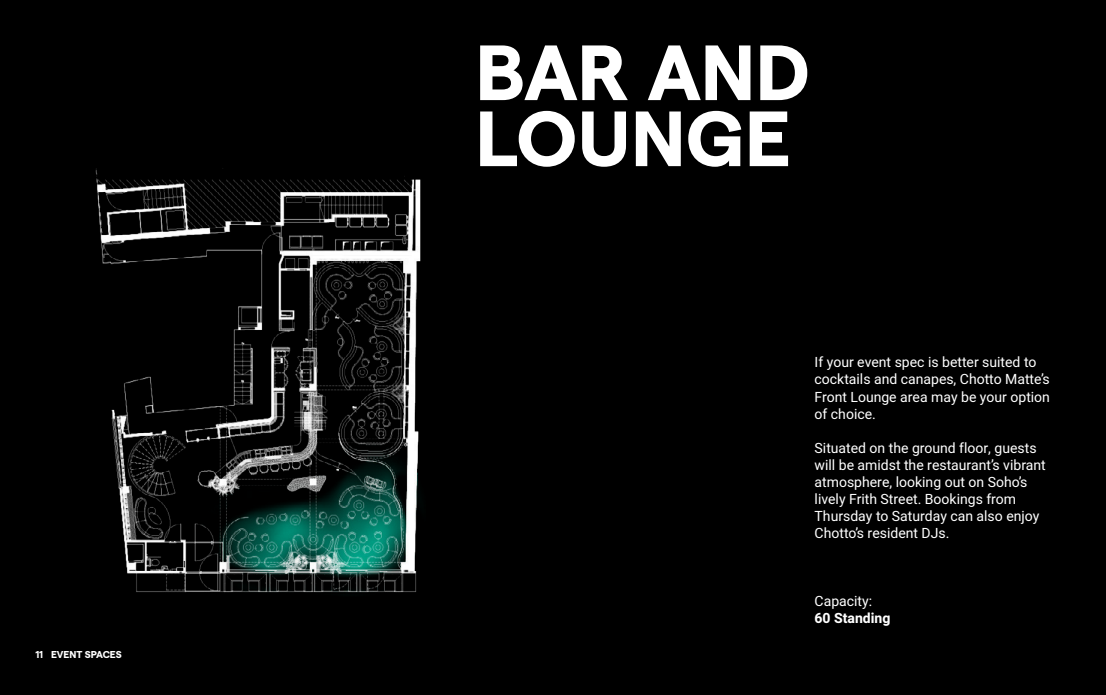
<style>
.page{position:relative;width:1106px;height:695px;background:#fff}
.page>*{position:absolute;margin:0;border:0;box-sizing:border-box;transform-origin:0 0}
.t1{font:700 78px/66px "Matter";color:#fff}
.t2{font:14px/17px "Heebo";color:#fff}
.t3{font:700 14px "Heebo";color:#fff}
.t4{font:700 10px "Matter";color:#fff}
</style>
<div class="page">
<div style="left:0;top:0;width:1106px;height:694px;background:#000"></div>
<img style="left:95px;top:168px;width:326px;height:425px">
<p class="t4" style="left:35px;top:647px;width:88px">11 EVENT SPACES</p>
<h1 class="t1" style="left:475px;top:33px;width:336px">BAR AND<br>LOUNGE</h1>
<p class="t2" style="left:814px;top:354px;width:237px">If your event spec is better suited to cocktails and canapes, Chotto Matte’s<br>Front Lounge area may be your option of choice.</p>
<p class="t2" style="left:814px;top:439px;width:233px">Situated on the ground floor, guests will be amidst the restaurant’s vibrant atmosphere, looking out on Soho’s lively Frith Street. Bookings from Thursday to Saturday can also enjoy Chotto’s resident DJs.</p>
<p class="t2" style="left:814px;top:592px;width:59px">Capacity:</p>
<p class="t3" style="left:814px;top:608px;width:77px">60 Standing</p>
</div>
